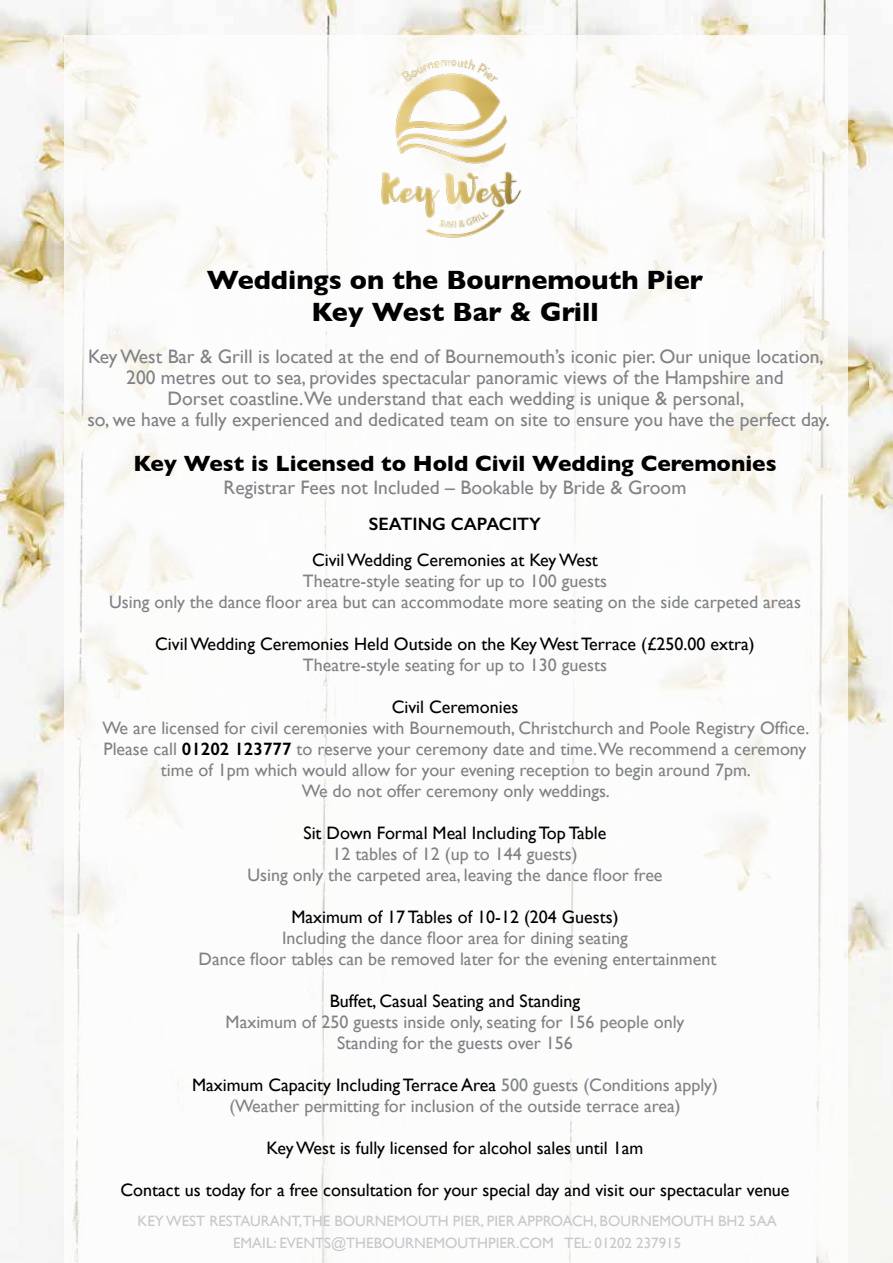
<style>
.page{position:relative;width:893px;height:1263px;background:#fff}
.page>*{position:absolute;margin:0;border:0;box-sizing:border-box;transform-origin:0 0}
.t1{font:700 27px/32.4px "Gill Sans";color:#000;text-align:center}
.t2{font:700 22.5px "Gill Sans";color:#000}
.t3{font:19.5px/21px "Gill Sans";color:#808285;text-align:center}
.t4{font:18px/21px "Gill Sans";color:#808285;text-align:center}
.t5{font:18px "Gill Sans";color:#000}
.t6{font:600 18px "Gill Sans";color:#000}
.t7{font:15px/21.6px "Gill Sans";color:#c7c8ca;text-align:center}
.s1{font-weight:600;color:#000}
.s2{color:#000}
</style>
<div class="page">
<img style="left:0;top:0;width:893px;height:1263px">
<div style="left:64px;top:35px;width:784px;height:1228px;background:#fff"></div>
<img style="left:371px;top:60px;width:151px;height:178px">
<h1 class="t1" style="left:207px;top:263px;width:498px">Weddings on the Bournemouth Pier<br>Key West Bar &amp; Grill</h1>
<p class="t3" style="left:87px;top:346px;width:744px">Key West Bar &amp; Grill is located at the end of Bournemouth’s iconic pier. Our unique location, 200 metres out to sea, provides spectacular panoramic views of the Hampshire and<br>Dorset coastline.We understand that each wedding is unique &amp; personal,<br>so, we have a fully experienced and dedicated team on site to ensure you have the perfect day.</p>
<p class="t2" style="left:133px;top:446px;width:645px">Key West is Licensed to Hold Civil Wedding Ceremonies</p>
<p class="t3" style="left:224px;top:477px;width:464px">Registrar Fees not Included – Bookable by Bride &amp; Groom</p>
<p class="t6" style="left:369px;top:513px;width:173px">SEATING CAPACITY</p>
<p class="t5" style="left:312px;top:549px;width:287px">Civil Wedding Ceremonies at Key West</p>
<p class="t4" style="left:109px;top:570px;width:693px">Theatre-style seating for up to 100 guests<br>Using only the dance floor area but can accommodate more seating on the side carpeted areas</p>
<p class="t5" style="left:155px;top:633px;width:601px">Civil Wedding Ceremonies Held Outside on the Key West Terrace (£250.00 extra)</p>
<p class="t4" style="left:303px;top:654px;width:306px">Theatre-style seating for up to 130 guests</p>
<p class="t5" style="left:392px;top:696px;width:128px">Civil Ceremonies</p>
<p class="t4" style="left:103px;top:717px;width:708px">We are licensed for civil ceremonies with Bournemouth, Christchurch and Poole Registry Office.<br>Please call <span class="s1">01202 123777</span> to reserve your ceremony date and time.We recommend a ceremony time of 1pm which would allow for your evening reception to begin around 7pm.<br>We do not offer ceremony only weddings.</p>
<p class="t5" style="left:303px;top:822px;width:305px">Sit Down Formal Meal Including Top Table</p>
<p class="t4" style="left:247px;top:843px;width:417px">12 tables of 12 (up to 144 guests)<br>Using only the carpeted area, leaving the dance floor free</p>
<p class="t5" style="left:292px;top:906px;width:328px">Maximum of 17 Tables of 10-12 (204 Guests)</p>
<p class="t4" style="left:199px;top:927px;width:519px">Including the dance floor area for dining seating<br>Dance floor tables can be removed later for the evening entertainment</p>
<p class="t5" style="left:330px;top:990px;width:252px">Buffet, Casual Seating and Standing</p>
<p class="t4" style="left:226px;top:1011px;width:460px">Maximum of 250 guests inside only, seating for 156 people only<br>Standing for the guests over 156</p>
<p class="t4" style="left:192px;top:1074px;width:527px"><span class="s2">Maximum Capacity Including Terrace Area</span> 500 guests (Conditions apply) (Weather permitting for inclusion of the outside terrace area)</p>
<p class="t5" style="left:267px;top:1137px;width:378px">Key West is fully licensed for alcohol sales until 1am</p>
<p class="t5" style="left:121px;top:1179px;width:670px">Contact us today for a free consultation for your special day and visit our spectacular venue</p>
<p class="t7" style="left:137px;top:1210px;width:641px">KEY WEST RESTAURANT,THE BOURNEMOUTH PIER, PIER APPROACH, BOURNEMOUTH BH2 5AA<br>EMAIL: EVENTS@THEBOURNEMOUTHPIER.COM TEL: 01202 237915</p>
</div>
